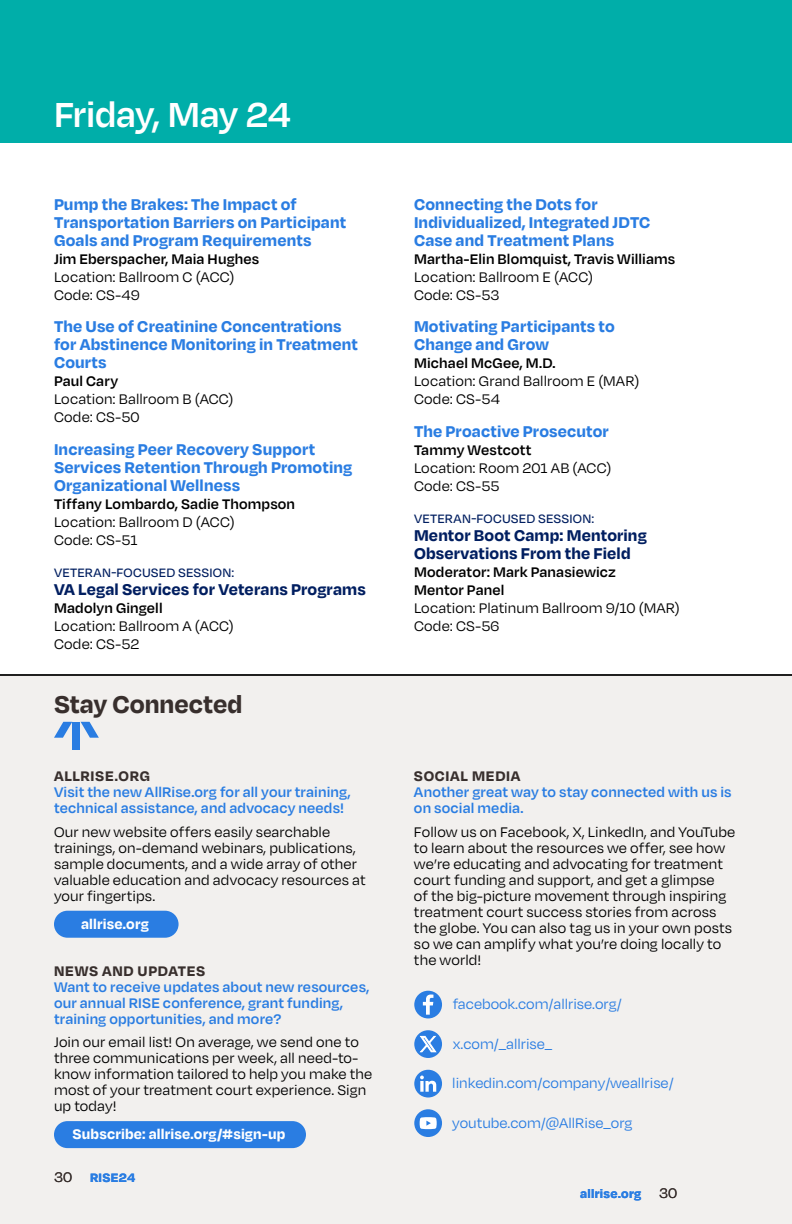
<style>
.page{position:relative;width:792px;height:1224px;background:#fff}
.page>*{position:absolute;margin:0;border:0;box-sizing:border-box;transform-origin:0 0}
.t1{font:600 40px "Degular";letter-spacing:-.02em;color:#fff}
.t2{font:700 28px "Degular";color:#382f2d}
.t3{font:700 18px/18px "Degular";letter-spacing:.01em;color:#2a7de2}
.t4{font:700 18px/18px "Degular";letter-spacing:.01em;color:#001e60}
.t5{font:16px/16px "Degular";letter-spacing:.005em;color:#000}
.t6{font:600 16px/16px "Degular";letter-spacing:.01em;color:#2a7de2}
.t7{font:600 16px/18px "Degular";letter-spacing:.01em;color:#000}
.t8{font:16px "Degular";color:#2a7de2}
.t9{font:700 16px "Degular";letter-spacing:.01em;color:#fff}
.t10{font:700 16px "Degular";letter-spacing:.045em;color:#382f2d}
.t11{font:500 14px "Degular";letter-spacing:.015em;color:#001e60}
.t12{font:700 14px "Degular";letter-spacing:.025em;color:#2a7de2}
.s1{font-weight:400;font-size:16px;color:#382f2d}
</style>
<div class="page">
<div style="left:0;top:674px;width:792px;height:550px;background:#f2f0ee"></div>
<div style="left:0;top:0;width:792px;height:143px;background:#00aea9"></div>
<div style="left:73px;top:722px;width:7px;height:28px;background:#2a7de2"></div>
<svg style="left:81px;top:722px;width:18px;height:16px"></svg>
<svg style="left:54px;top:722px;width:18px;height:16px"></svg>
<hr style="left:0;top:674px;width:792px;height:1px;background:#000">
<hr style="left:0;top:675px;width:792px;height:1px;background:#000">
<div style="left:54px;top:911px;width:125px;height:27px;background:#2a7de2;border-radius:14px"></div>
<div style="left:54px;top:1121px;width:252px;height:27px;background:#2a7de2;border-radius:14px"></div>
<div style="left:414px;top:991px;width:28px;height:27px;background:#2a7de2;border-radius:50%"></div>
<svg style="left:423px;top:995px;width:10px;height:20px"></svg>
<div style="left:414px;top:1030px;width:28px;height:28px;background:#2a7de2;border-radius:50%"></div>
<svg style="left:420px;top:1036px;width:16px;height:16px"></svg>
<div style="left:414px;top:1109px;width:28px;height:28px;background:#2a7de2;border-radius:50%"></div>
<svg style="left:420px;top:1117px;width:17px;height:12px"></svg>
<div style="left:414px;top:1070px;width:28px;height:28px;background:#2a7de2;border-radius:50%"></div>
<svg style="left:420px;top:1076px;width:16px;height:16px"></svg>
<h1 class="t1" style="left:54px;top:89px;width:239px">Friday, May 24</h1>
<p class="t3" style="left:54px;top:194px;width:294px">Pump the Brakes: The Impact of<br>Transportation Barriers on Participant<br>Goals and Program Requirements</p>
<p class="t7" style="left:54px;top:249px;width:207px">Jim Eberspacher, Maia Hughes</p>
<p class="t5" style="left:54px;top:267px;width:182px;line-height:18px">Location: Ballroom C (ACC)<br>Code: CS-49</p>
<p class="t3" style="left:54px;top:317px;width:306px">The Use of Creatinine Concentrations for Abstinence Monitoring in Treatment<br>Courts</p>
<p class="t7" style="left:54px;top:372px;width:66px">Paul Cary</p>
<p class="t5" style="left:54px;top:390px;width:181px;line-height:18px">Location: Ballroom B (ACC)<br>Code: CS-50</p>
<p class="t3" style="left:54px;top:439px;width:300px">Increasing Peer Recovery Support<br>Services Retention Through Promoting<br>Organizational Wellness</p>
<p class="t7" style="left:54px;top:494px;width:243px">Tiffany Lombardo, Sadie Thompson</p>
<p class="t5" style="left:54px;top:512px;width:182px;line-height:18px">Location: Ballroom D (ACC)<br>Code: CS-51</p>
<p class="t11" style="left:54px;top:564px;width:182px">VETERAN-FOCUSED SESSION:</p>
<p class="t4" style="left:54px;top:580px;width:313px">VA Legal Services for Veterans Programs</p>
<p class="t7" style="left:54px;top:599px;width:110px">Madolyn Gingell</p>
<p class="t5" style="left:54px;top:617px;width:181px;line-height:18px">Location: Ballroom A (ACC)<br>Code: CS-52</p>
<h2 class="t2" style="left:54px;top:686px;width:190px">Stay Connected</h2>
<p class="t10" style="left:54px;top:766px;width:98px">ALLRISE.ORG</p>
<p class="t6" style="left:54px;top:784px;width:298px">Visit the new AllRise.org for all your training, technical assistance, and advocacy needs!</p>
<p class="t5" style="left:54px;top:823px;width:313px">Our new website offers easily searchable trainings, on-demand webinars, publications, sample documents, and a wide array of other valuable education and advocacy resources at your fingertips.</p>
<p class="t9" style="left:81px;top:914px;width:69px">allrise.org</p>
<p class="t10" style="left:54px;top:961px;width:153px">NEWS AND UPDATES</p>
<p class="t6" style="left:54px;top:978px;width:317px">Want to receive updates about new resources, our annual RISE conference, grant funding, training opportunities, and more?</p>
<p class="t5" style="left:54px;top:1033px;width:320px">Join our email list! On average, we send one to three communications per week, all need-to&shy;know information tailored to help you make the most of your treatment court experience. Sign up today!</p>
<p class="t9" style="left:73px;top:1124px;width:214px">Subscribe: allrise.org/#sign-up</p>
<p class="t12" style="left:54px;top:1168px;width:83px"><span class="s1">30</span> RISE24</p>
<p class="t3" style="left:414px;top:194px;width:238px">Connecting the Dots for<br>Individualized, Integrated JDTC<br>Case and Treatment Plans</p>
<p class="t7" style="left:414px;top:249px;width:263px">Martha-Elin Blomquist, Travis Williams</p>
<p class="t5" style="left:414px;top:267px;width:181px;line-height:18px">Location: Ballroom E (ACC)<br>Code: CS-53</p>
<p class="t3" style="left:414px;top:317px;width:202px">Motivating Participants to<br>Change and Grow</p>
<p class="t7" style="left:414px;top:354px;width:143px">Michael McGee, M.D.</p>
<p class="t5" style="left:414px;top:372px;width:227px;line-height:18px">Location: Grand Ballroom E (MAR)<br>Code: CS-54</p>
<p class="t3" style="left:414px;top:421px;width:196px">The Proactive Prosecutor</p>
<p class="t7" style="left:414px;top:440px;width:119px">Tammy Westcott</p>
<p class="t5" style="left:414px;top:458px;width:199px;line-height:18px">Location: Room 201 AB (ACC)<br>Code: CS-55</p>
<p class="t11" style="left:414px;top:510px;width:182px">VETERAN-FOCUSED SESSION:</p>
<p class="t4" style="left:414px;top:526px;width:234px">Mentor Boot Camp: Mentoring<br>Observations From the Field</p>
<p class="t7" style="left:414px;top:563px;width:204px">Moderator: Mark Panasiewicz<br>Mentor Panel</p>
<p class="t5" style="left:414px;top:599px;width:267px;line-height:18px">Location: Platinum Ballroom 9/10 (MAR)<br>Code: CS-56</p>
<p class="t10" style="left:414px;top:766px;width:108px">SOCIAL MEDIA</p>
<p class="t6" style="left:414px;top:784px;width:319px">Another great way to stay connected with us is on social media.</p>
<p class="t5" style="left:414px;top:823px;width:323px">Follow us on Facebook, X, LinkedIn, and YouTube to learn about the resources we offer, see how we’re educating and advocating for treatment court funding and support, and get a glimpse<br>of the big-picture movement through inspiring treatment court success stories from across the globe. You can also tag us in your own posts so we can amplify what you’re doing locally to the world!</p>
<p class="t8" style="left:453px;top:995px;width:170px">facebook.com/allrise.org/</p>
<p class="t8" style="left:453px;top:1034px;width:101px">x.com/_allrise_</p>
<p class="t8" style="left:452px;top:1074px;width:223px">linkedin.com/company/weallrise/</p>
<p class="t8" style="left:452px;top:1113px;width:182px">youtube.com/@AllRise_org</p>
<p class="t12" style="left:580px;top:1185px;width:99px">allrise.org <span class="s1">30</span></p>
</div>
